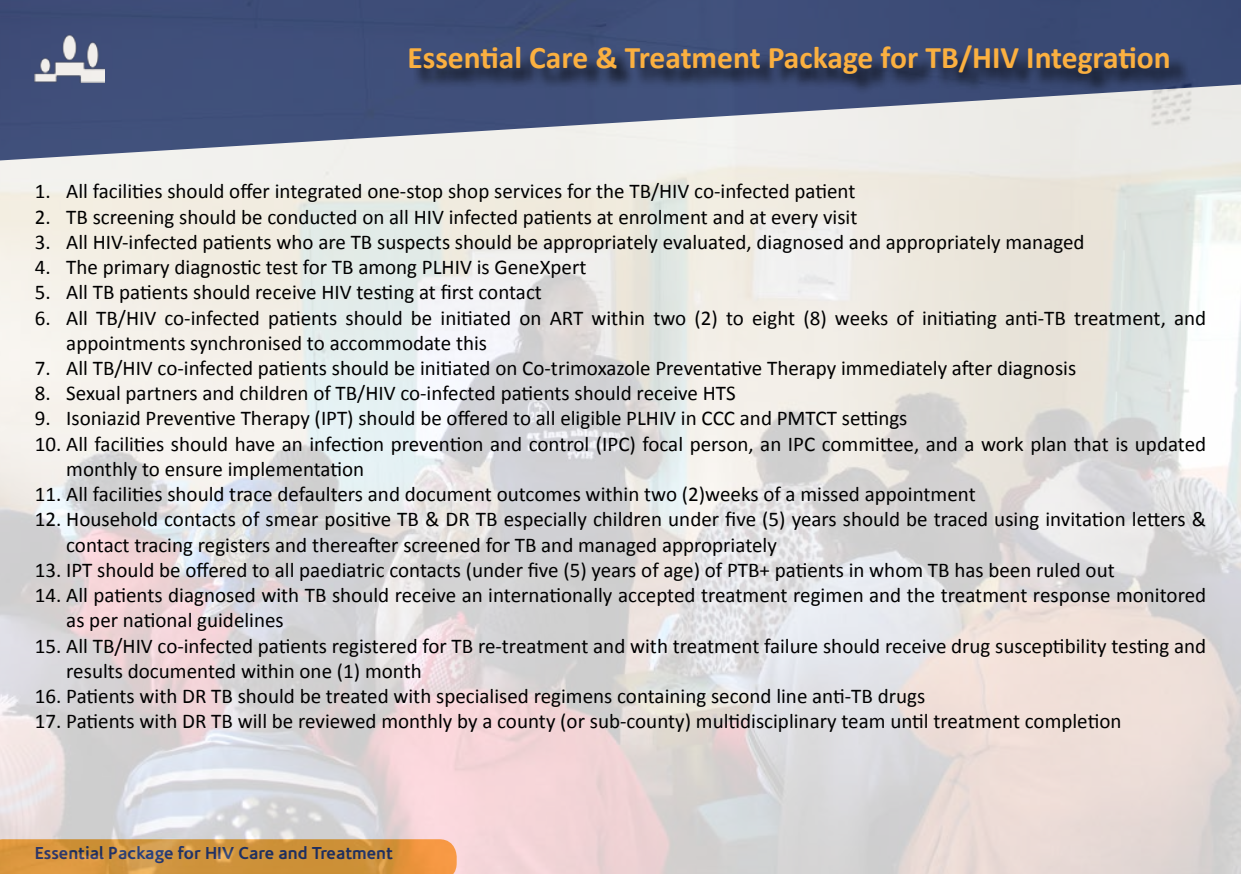
<style>
.page{position:relative;width:1241px;height:874px;background:#fff}
.page>*{position:absolute;margin:0;border:0;box-sizing:border-box;transform-origin:0 0}
.t1{font:700 31.5px "Calibri";color:#fbb040}
.t2{font:21px/25.2px "Calibri";color:#000}
.t3{font:700 17.5px "Corisande";color:#223771}
</style>
<div class="page">
<img style="left:0;top:0;width:1240px;height:873px">
<div style="left:412px;top:48px;width:778px;height:47px;background:#000;opacity:.75"></div>
<h1 class="t1" style="left:407px;top:37px;width:764px">Essential Care &amp; Treatment Package for TB/HIV Integration</h1>
<p class="t2" style="left:35px;top:179px;width:822px">1. All facilities should offer integrated one-stop shop services for the TB/HIV co-infected patient</p>
<p class="t2" style="left:35px;top:204px;width:824px">2. TB screening should be conducted on all HIV infected patients at enrolment and at every visit</p>
<p class="t2" style="left:35px;top:229px;width:1051px">3. All HIV-infected patients who are TB suspects should be appropriately evaluated, diagnosed and appropriately managed</p>
<p class="t2" style="left:35px;top:254px;width:553px">4. The primary diagnostic test for TB among PLHIV is GeneXpert</p>
<p class="t2" style="left:35px;top:280px;width:508px">5. All TB patients should receive HIV testing at first contact</p>
<p class="t2" style="left:66px;top:305px;width:1141px;text-indent:-31px">6. All TB/HIV co-infected patients should be initiated on ART within two (2) to eight (8) weeks of initiating anti-TB treatment, and appointments synchronised to accommodate this</p>
<p class="t2" style="left:35px;top:355px;width:1042px">7. All TB/HIV co-infected patients should be initiated on Co-trimoxazole Preventative Therapy immediately after diagnosis</p>
<p class="t2" style="left:35px;top:380px;width:702px">8. Sexual partners and children of TB/HIV co-infected patients should receive HTS</p>
<p class="t2" style="left:35px;top:406px;width:874px">9. Isoniazid Preventive Therapy (IPT) should be offered to all eligible PLHIV in CCC and PMTCT settings</p>
<p class="t2" style="left:66px;top:431px;width:1141px;text-indent:-31px">10. All facilities should have an infection prevention and control (IPC) focal person, an IPC committee, and a work plan that is updated monthly to ensure implementation</p>
<p class="t2" style="left:35px;top:481px;width:942px">11. All facilities should trace defaulters and document outcomes within two (2)weeks of a missed appointment</p>
<p class="t2" style="left:66px;top:506px;width:1141px;text-indent:-31px">12. Household contacts of smear positive TB &amp; DR TB especially children under five (5) years should be traced using invitation letters &amp; contact tracing registers and thereafter screened for TB and managed appropriately</p>
<p class="t2" style="left:35px;top:557px;width:1081px">13. IPT should be offered to all paediatric contacts (under five (5) years of age) of PTB+ patients in whom TB has been ruled out</p>
<p class="t2" style="left:66px;top:582px;width:1141px;text-indent:-31px">14. All patients diagnosed with TB should receive an internationally accepted treatment regimen and the treatment response monitored as per national guidelines</p>
<p class="t2" style="left:66px;top:632px;width:1141px;text-indent:-31px">15. All TB/HIV co-infected patients registered for TB re-treatment and with treatment failure should receive drug susceptibility testing and results documented within one (1) month</p>
<p class="t2" style="left:35px;top:683px;width:891px">16. Patients with DR TB should be treated with specialised regimens containing second line anti-TB drugs</p>
<p class="t2" style="left:35px;top:708px;width:1088px">17. Patients with DR TB will be reviewed monthly by a county (or sub-county) multidisciplinary team until treatment completion</p>
<p class="t3" style="left:35px;top:842px;width:359px">Essential Package for HIV Care and Treatment</p>
</div>
